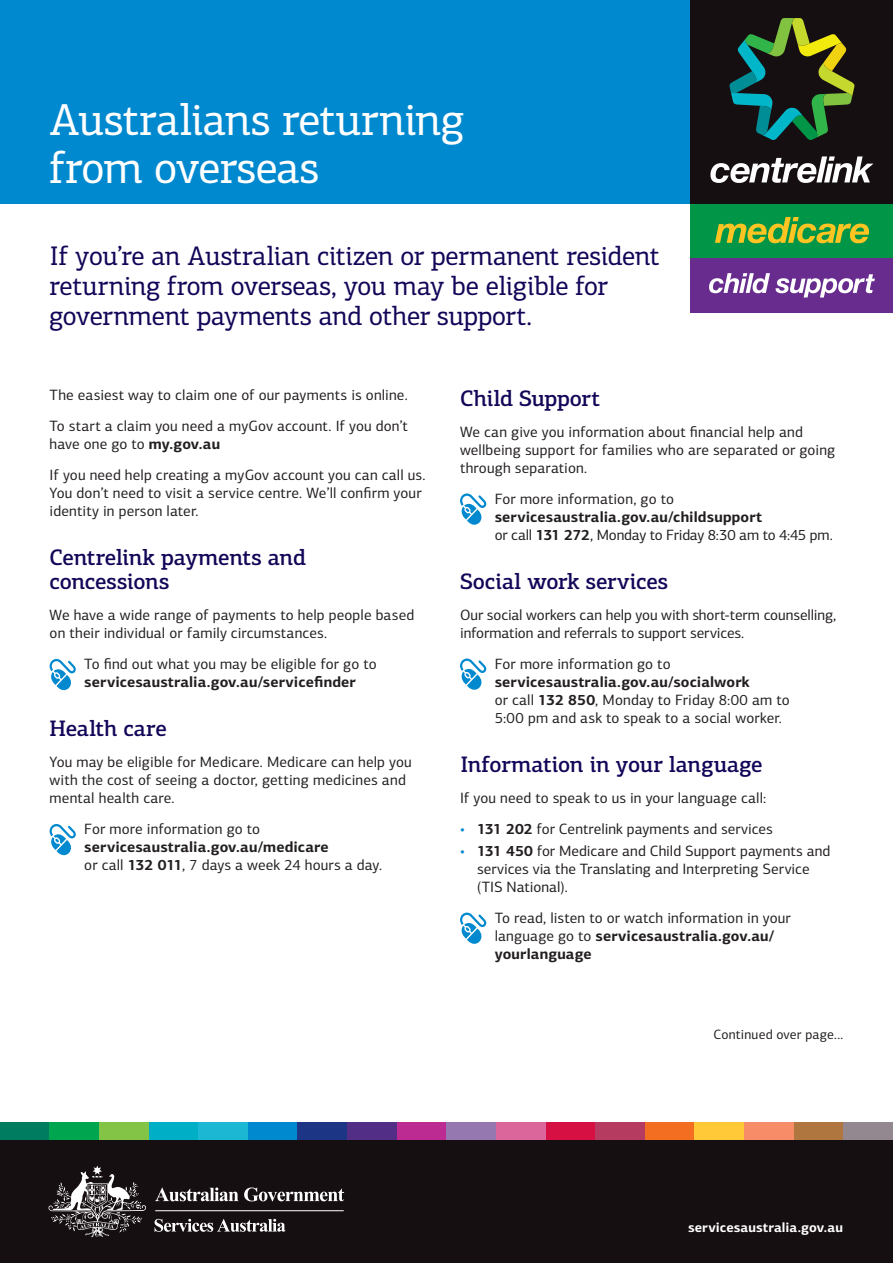
<style>
.page{position:relative;width:893px;height:1263px;background:#fff}
.page>*{position:absolute;margin:0;border:0;box-sizing:border-box;transform-origin:0 0}
._02_Document_Heading{font:45px/48px "PF Centro Slab Pro";letter-spacing:-.015em;color:#fff}
._03_Intro_para{font:27px/30px "PF Centro Slab Pro";letter-spacing:-.015em;color:#110658}
._02_Subhead_1{font:500 22.5px/24px "PF Centro Slab Pro";letter-spacing:-.015em;color:#110658}
._01_Body_Text{font:15px/18px "PF Centro Sans Pro";letter-spacing:.005em;color:#231f20}
._01_Bullet_1_last{font:15px/18px "PF Centro Sans Pro";color:#231f20}
._01_Body_Text-2{font:700 15px/18px "PF Centro Sans Pro";letter-spacing:.01em;color:#231f20}
._01_Bullet_1{font:15px "PF Centro Sans Pro";color:#231f20}
.t1{font:700 13.5px "PF Centro Sans Pro";letter-spacing:.005em;color:#fff}
._01_Body_Text-3{font:13.5px "PF Centro Sans Pro";letter-spacing:.015em;color:#231f20}
.s1{font-weight:700}
.s2{font-weight:400}
.s3{color:#0089cf}
</style>
<div class="page">
<div style="left:0;top:0;width:893px;height:204px;background:#0089cf"></div>
<div style="left:0;top:1140px;width:893px;height:123px;background:#160f11"></div>
<div style="left:0;top:1123px;width:50px;height:17px;background:#007d60"></div>
<div style="left:50px;top:1123px;width:49px;height:17px;background:#00a54f"></div>
<div style="left:99px;top:1123px;width:50px;height:17px;background:#83c447"></div>
<div style="left:149px;top:1123px;width:49px;height:17px;background:#00aec5"></div>
<div style="left:198px;top:1123px;width:50px;height:17px;background:#1cb7d2"></div>
<div style="left:248px;top:1123px;width:50px;height:17px;background:#0089cf"></div>
<div style="left:298px;top:1123px;width:49px;height:17px;background:#1c3685"></div>
<div style="left:347px;top:1123px;width:50px;height:17px;background:#522e86"></div>
<div style="left:397px;top:1123px;width:49px;height:17px;background:#bc2b92"></div>
<div style="left:446px;top:1123px;width:50px;height:17px;background:#9678b1"></div>
<div style="left:496px;top:1123px;width:50px;height:17px;background:#da669c"></div>
<div style="left:546px;top:1123px;width:49px;height:17px;background:#d71043"></div>
<div style="left:595px;top:1123px;width:50px;height:17px;background:#b53c60"></div>
<div style="left:645px;top:1123px;width:49px;height:17px;background:#f36e21"></div>
<div style="left:694px;top:1123px;width:50px;height:17px;background:#ffc938"></div>
<div style="left:744px;top:1123px;width:50px;height:17px;background:#f68d68"></div>
<div style="left:794px;top:1123px;width:49px;height:17px;background:#af7640"></div>
<div style="left:843px;top:1123px;width:50px;height:17px;background:#938890"></div>
<svg style="left:48px;top:1165px;width:98px;height:72px"></svg>
<hr style="left:155px;top:1210px;width:189px;height:1px;background:#fff">
<svg style="left:155px;top:1187px;width:189px;height:14px"></svg>
<svg style="left:155px;top:1219px;width:131px;height:13px"></svg>
<div style="left:690px;top:204px;width:203px;height:54px;background:#009547"></div>
<svg style="left:715px;top:217px;width:154px;height:26px"></svg>
<div style="left:690px;top:258px;width:203px;height:54px;background:#672c8e"></div>
<svg style="left:709px;top:273px;width:61px;height:20px"></svg>
<svg style="left:776px;top:274px;width:99px;height:23px"></svg>
<div style="left:690px;top:0;width:203px;height:204px;background:#160f11"></div>
<svg style="left:729px;top:18px;width:126px;height:122px"></svg>
<svg style="left:710px;top:156px;width:163px;height:27px"></svg>
<svg style="left:50px;top:659px;width:26px;height:32px"></svg>
<svg style="left:50px;top:824px;width:26px;height:32px"></svg>
<svg style="left:460px;top:493px;width:26px;height:32px"></svg>
<svg style="left:460px;top:658px;width:26px;height:32px"></svg>
<svg style="left:460px;top:912px;width:26px;height:32px"></svg>
<p class="_02_Document_Heading" style="left:50px;top:95px;width:416px">Australians returning from overseas</p>
<p class="_03_Intro_para" style="left:50px;top:240px;width:612px">If you’re an Australian citizen or permanent resident returning from overseas, you may be eligible for government payments and other support.</p>
<p class="_01_Body_Text" style="left:50px;top:386px;width:360px">The easiest way to claim one of our payments is online.</p>
<p class="_01_Body_Text" style="left:50px;top:417px;width:360px">To start a claim you need a myGov account. If you don’t have one go to <span class="s1">my.gov.au</span></p>
<p class="_01_Body_Text" style="left:50px;top:466px;width:378px">If you need help creating a myGov account you can call us.<br>You don’t need to visit a service centre. We’ll confirm your identity in person later.</p>
<p class="_02_Subhead_1" style="left:50px;top:545px;width:258px">Centrelink payments and concessions</p>
<p class="_01_Body_Text" style="left:50px;top:606px;width:366px">We have a wide range of payments to help people based on their individual or family circumstances.</p>
<p class="_01_Body_Text-2" style="left:84px;top:655px;width:294px"><span class="s2">To find out what you may be eligible for go to </span>servicesaustralia.gov.au/servicefinder</p>
<p class="_02_Subhead_1" style="left:50px;top:717px;width:119px">Health care</p>
<p class="_01_Body_Text" style="left:50px;top:753px;width:364px">You may be eligible for Medicare. Medicare can help you with the cost of seeing a doctor, getting medicines and mental health care.</p>
<p class="_01_Body_Text" style="left:84px;top:820px;width:299px">For more information go to <span class="s1">servicesaustralia.gov.au/medicare<br></span>or call <span class="s1">132 011</span>, 7 days a week 24 hours a day.</p>
<p class="_02_Subhead_1" style="left:460px;top:386px;width:142px">Child Support</p>
<p class="_01_Body_Text" style="left:460px;top:423px;width:377px">We can give you information about financial help and wellbeing support for families who are separated or going through separation.</p>
<p class="_01_Body_Text" style="left:495px;top:489px;width:340px">For more information, go to <span class="s1">servicesaustralia.gov.au/childsupport<br></span>or call <span class="s1">131 272</span>, Monday to Friday 8:30 am to 4:45 pm.</p>
<p class="_02_Subhead_1" style="left:460px;top:569px;width:210px">Social work services</p>
<p class="_01_Body_Text" style="left:460px;top:606px;width:378px">Our social workers can help you with short-term counselling, information and referrals to support services.</p>
<p class="_01_Body_Text" style="left:495px;top:654px;width:296px">For more information go to <span class="s1">servicesaustralia.gov.au/socialwork<br></span>or call <span class="s1">132 850</span>, Monday to Friday 8:00 am to 5:00 pm and ask to speak to a social worker.</p>
<p class="_02_Subhead_1" style="left:460px;top:752px;width:304px">Information in your language</p>
<p class="_01_Body_Text" style="left:460px;top:789px;width:308px">If you need to speak to us in your language call:</p>
<p class="_01_Bullet_1" style="left:460px;top:819px;width:314px"><span class="s3">•</span> <span class="s1">131 202</span> for Centrelink payments and services</p>
<p class="_01_Bullet_1_last" style="left:477px;top:842px;width:355px;text-indent:-17px"><span class="s3">•</span> <span class="s1">131 450</span> for Medicare and Child Support payments and services via the Translating and Interpreting Service (TIS National).</p>
<p class="_01_Body_Text" style="left:495px;top:908px;width:298px">To read, listen to or watch information in your language go to <span class="s1">servicesaustralia.gov.au/ yourlanguage</span></p>
<p class="_01_Body_Text-3" style="left:713px;top:1026px;width:131px">Continued over page...</p>
<p class="t1" style="left:688px;top:1219px;width:156px">servicesaustralia.gov.au</p>
</div>
